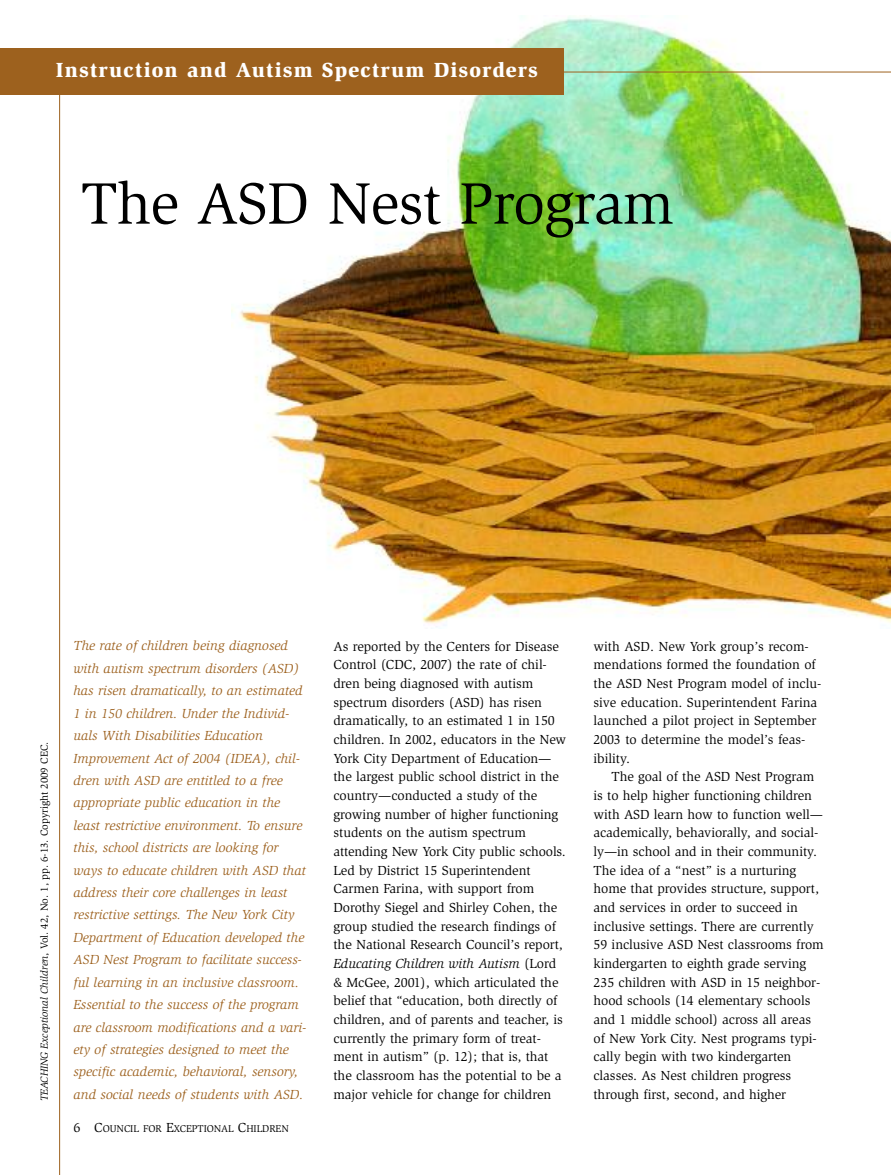
<style>
.page{position:relative;width:891px;height:1175px;background:#fff}
.page>*{position:absolute;margin:0;border:0;box-sizing:border-box;transform-origin:0 0}
.t1{font:60px "Slimbach";letter-spacing:-.015em;color:#000}
.t2{font:900 21px "Slimbach";letter-spacing:.055em;color:#fff}
.t3{font:13.5px/18.6px "Slimbach";letter-spacing:-.005em;color:#000}
.t4{font:italic 13.5px/22.4px "Slimbach";color:#9d611e}
.t5{font:10.5px "Slimbach";letter-spacing:-.005em;color:#000}
.t6{font:10.2px "Slimbach";letter-spacing:-.005em;color:#000}
.s1{font-style:italic}
.s2{font-size:13.5px}
</style>
<div class="page">
<hr style="left:59px;top:90px;width:1px;height:1084px;background:#9d611e">
<img style="left:231px;top:16px;width:660px;height:610px">
<hr style="left:298px;top:72px;width:593px;height:1px;background:#9d611e">
<div style="left:0;top:48px;width:564px;height:46px;background:#9d611e"></div>
<h2 class="t2" style="left:56px;top:62px;width:483px">Instruction and Autism Spectrum Disorders</h2>
<h1 class="t1" style="left:81px;top:180px;width:594px">The ASD Nest Program</h1>
<p class="t5" style="left:40px;top:1101px;width:361px;rotate:-90deg"><span class="s1">TEACHING Exceptional Children</span>, Vol. 42, No. 1, pp. 6-13. Copyright 2009 CEC.</p>
<p class="t4" style="left:73px;top:636px;width:234px">The rate of children being diagnosed with autism spectrum disorders (ASD) has risen dramatically, to an estimated 1 in 150 children. Under the Individ&shy;uals With Disabilities Education Improvement Act of 2004 (IDEA), chil&shy;dren with ASD are entitled to a free appropriate public education in the least restrictive environment. To ensure this, school districts are looking for ways to educate children with ASD that address their core challenges in least restrictive settings. The New York City Department of Education developed the ASD Nest Program to facilitate success&shy;ful learning in an inclusive classroom.<br>Essential to the success of the program are classroom modifications and a vari&shy;ety of strategies designed to meet the specific academic, behavioral, sensory, and social needs of students with ASD.</p>
<p class="t3" style="left:333px;top:637px;width:234px">As reported by the Centers for Disease Control (CDC, 2007) the rate of chil&shy;dren being diagnosed with autism spectrum disorders (ASD) has risen dramatically, to an estimated 1 in 150 children. In 2002, educators in the New York City Department of Education— the largest public school district in the country—conducted a study of the growing number of higher functioning students on the autism spectrum attending New York City public schools.<br>Led by District 15 Superintendent Carmen Farina, with support from Dorothy Siegel and Shirley Cohen, the group studied the research findings of the National Research Council’s report, <span class="s1">Educating Children with Autism</span> (Lord &amp; McGee, 2001), which articulated the belief that “education, both directly of children, and of parents and teacher, is currently the primary form of treat&shy;ment in autism” (p. 12); that is, that the classroom has the potential to be a major vehicle for change for children</p>
<p class="t3" style="left:593px;top:637px;width:229px">with ASD. New York group’s recom&shy;mendations formed the foundation of the ASD Nest Program model of inclu&shy;sive education. Superintendent Farina launched a pilot project in September<br>2003 to determine the model’s feas&shy;ibility.</p>
<p class="t3" style="left:593px;top:768px;width:232px;text-indent:18px">The goal of the ASD Nest Program is to help higher functioning children with ASD learn how to function well— academically, behaviorally, and social&shy;ly—in school and in their community.<br>The idea of a “nest” is a nurturing home that provides structure, support, and services in order to succeed in inclusive settings. There are currently 59 inclusive ASD Nest classrooms from kindergarten to eighth grade serving 235 children with ASD in 15 neighbor&shy;hood schools (14 elementary schools and 1 middle school) across all areas of New York City. Nest programs typi&shy;cally begin with two kindergarten classes. As Nest children progress through first, second, and higher</p>
<p class="t6" style="left:74px;top:1124px;width:217px"><span class="s2">6 C</span>OUNCIL FOR <span class="s2">E</span>XCEPTIONAL <span class="s2">C</span>HILDREN</p>
</div>
